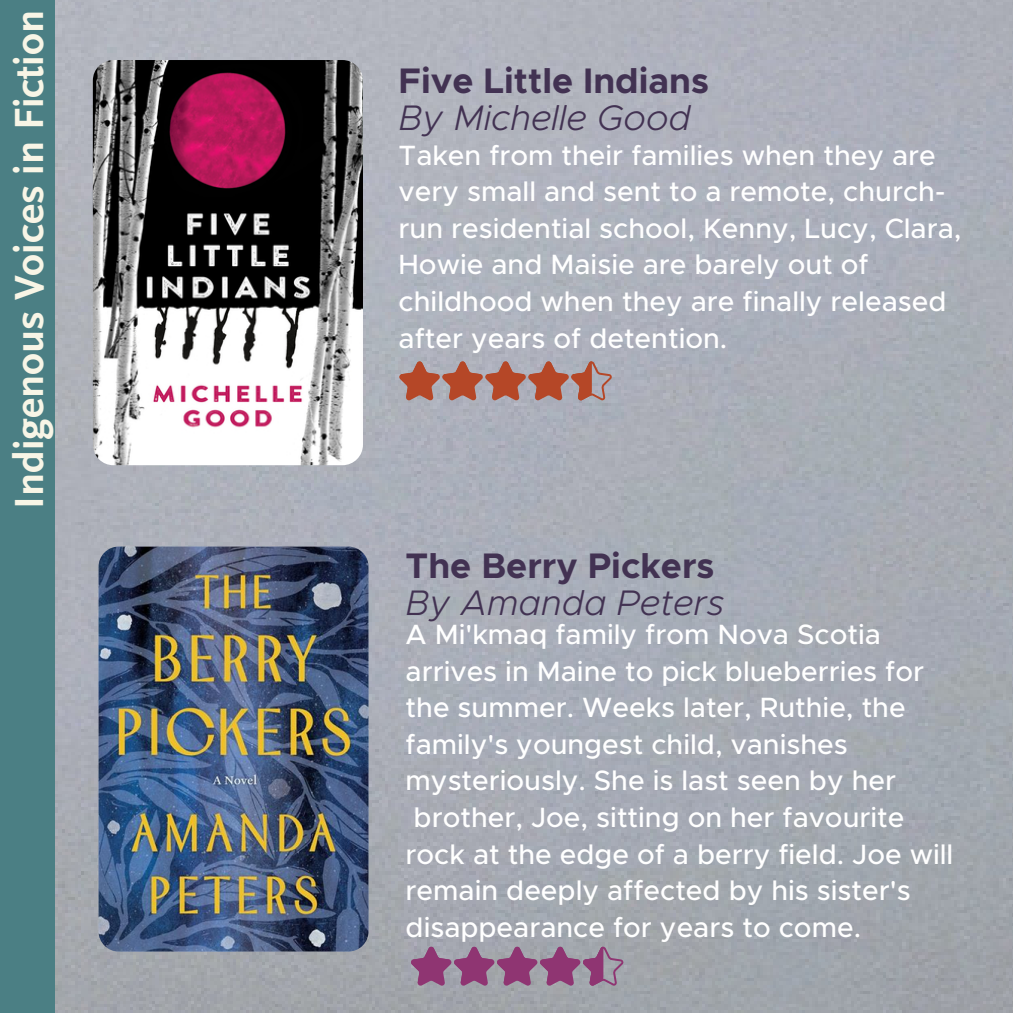
<style>
.page{position:relative;width:1013px;height:1013px;background:#fff}
.page>*{position:absolute;margin:0;border:0;box-sizing:border-box;transform-origin:0 0}
.t1{font:700 42.5px "Scala Sans";color:#f8f5e6}
.t2{font:700 35.62px "Metropolis";color:#423252}
.t3{font:italic 300 35.62px "Metropolis";color:#423252}
.t4{font:500 28px/36.5px "Metropolis";color:#fff}
</style>
<div class="page">
<img style="left:55px;top:0;width:957px;height:1012px">
<img style="left:93px;top:60px;width:270px;height:405px;border-radius:21px">
<img style="left:98px;top:546px;width:270px;height:405px;border-radius:21px">
<svg style="left:410px;top:946px;width:214px;height:40px"></svg>
<svg style="left:398px;top:361px;width:214px;height:40px"></svg>
<div style="left:0;top:0;width:55px;height:1012px;background:#4b7f84"></div>
<p class="t1" style="left:6px;top:509px;width:500px;rotate:-90deg">Indigenous Voices in Fiction</p>
<p class="t2" style="left:398px;top:64px;width:312px">Five Little Indians</p>
<p class="t3" style="left:398px;top:102px;width:294px">By Michelle Good</p>
<p class="t4" style="left:398px;top:138px;width:564px">Taken from their families when they are very small and sent to a remote, church&shy;run residential school, Kenny, Lucy, Clara, Howie and Maisie are barely out of childhood when they are finally released after years of detention.</p>
<p class="t2" style="left:405px;top:549px;width:310px">The Berry Pickers</p>
<p class="t3" style="left:405px;top:587px;width:320px">By Amanda Peters</p>
<p class="t4" style="left:405px;top:617px;width:549px">A Mi'kmaq family from Nova Scotia arrives in Maine to pick blueberries for the summer. Weeks later, Ruthie, the family's youngest child, vanishes mysteriously. She is last seen by her brother, Joe, sitting on her favourite rock at the edge of a berry field. Joe will remain deeply affected by his sister's disappearance for years to come.</p>
</div>
